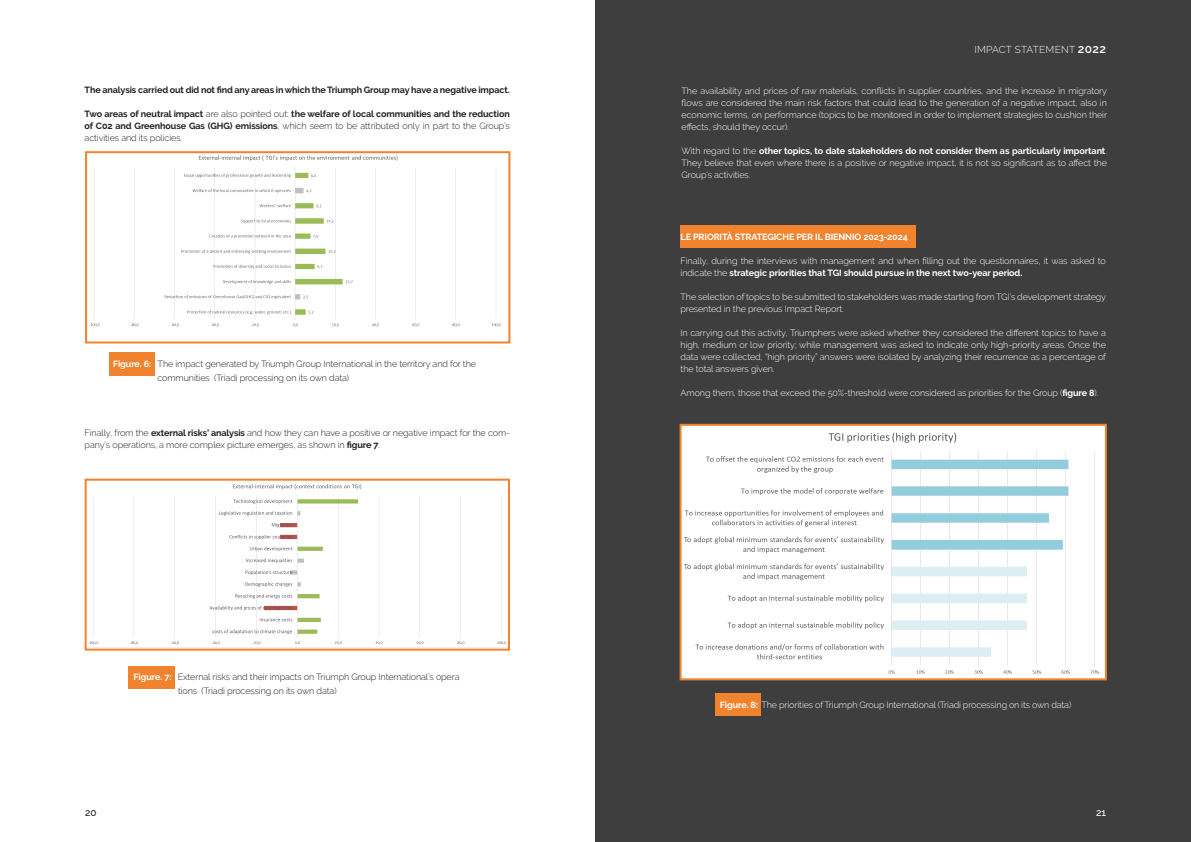
<style>
.page{position:relative;width:1191px;height:842px;background:#fff}
.page>*{position:absolute;margin:0;border:0;box-sizing:border-box;transform-origin:0 0}
.t1{font:300 10px "Raleway";letter-spacing:.025em;color:#fff}
.t2{font:500 10px "Raleway";color:#231f20}
.t3{font:500 10px "Raleway";color:#fff}
.t4{font:300 9px/12px "Raleway";letter-spacing:-.01em;color:#fff;text-align:justify}
.t5{font:300 9px/12px "Raleway";letter-spacing:-.01em;color:#231f20}
.t6{font:700 9px/12px "Raleway";letter-spacing:-.01em;color:#231f20;text-align:justify}
.t7{font:700 9px "Raleway";letter-spacing:-.01em;color:#fff}
.s1{font-weight:300}
.s2{font-weight:700;color:#fff}
.s3{font-weight:700}
.s4{font-weight:600;font-size:12px}
</style>
<div class="page">
<img style="left:89px;top:155px;width:412px;height:172px">
<div style="left:85px;top:151px;width:425px;height:192px;border:2px solid #fff"></div>
<div style="left:109px;top:353px;width:45px;height:22px;background:#f1832e"></div>
<img style="left:88px;top:484px;width:419px;height:164px">
<div style="left:85px;top:479px;width:425px;height:172px;border:2px solid #fff"></div>
<div style="left:129px;top:666px;width:45px;height:22px;background:#f1832e"></div>
<div style="left:595px;top:0;width:596px;height:842px;background:#3e3e3f"></div>
<div style="left:680px;top:225px;width:235px;height:23px;background:#f1832e"></div>
<img style="left:682px;top:427px;width:422px;height:250px">
<div style="left:679px;top:424px;width:428px;height:256px;border:2px solid #fff"></div>
<div style="left:715px;top:694px;width:45px;height:22px;background:#f1832e"></div>
<p class="t6" style="left:85px;top:84px;width:427px">The analysis carried out did not find any areas in which the Triumph Group may have a negative impact.</p>
<p class="t6" style="left:85px;top:108px;width:427px">Two areas of neutral impact <span class="s1">are also pointed out:</span> the welfare of local communities and the reduction of C02 and Greenhouse Gas (GHG) emissions<span class="s1">, which seem to be attributed only in part to the Group’s activities and its policies.</span></p>
<p class="t5" style="left:113px;top:358px;width:364px"><span class="s2">Figure. 6:</span> The impact generated by Triumph Group International in the territory and for the</p>
<p class="t5" style="left:157px;top:372px;width:193px">communities (Triadi processing on its own data)</p>
<p class="t5" style="left:85px;top:427px;width:427px">Finally, from the <span class="s3">external risks’ analysis</span> and how they can have a positive or negative impact for the com&shy;pany’s operations, a more complex picture emerges, as shown in <span class="s3">figure 7</span>.</p>
<p class="t5" style="left:134px;top:671px;width:327px"><span class="s2">Figure. 7:</span> External risks and their impacts on Triumph Group International’s opera</p>
<p class="t5" style="left:178px;top:685px;width:160px">tions (Triadi processing on its own data)</p>
<p class="t2" style="left:85px;top:807px;width:13px">20</p>
<p class="t1" style="left:974px;top:44px;width:133px">IMPACT STATEMENT <span class="s4">2022</span></p>
<p class="t4" style="left:681px;top:84px;width:427px">The availability and prices of raw materials, conflicts in supplier countries, and the increase in migratory flows are considered the main risk factors that could lead to the generation of a negative impact, also in economic terms, on performance (topics to be monitored in order to implement strategies to cushion their effects, should they occur).</p>
<p class="t4" style="left:681px;top:144px;width:427px">With regard to the <span class="s3">other topics, to date stakeholders do not consider them as particularly important</span>.<br>They believe that even where there is a positive or negative impact, it is not so significant as to affect the Group’s activities.</p>
<p class="t7" style="left:680px;top:232px;width:229px">LE PRIORITÀ STRATEGICHE PER IL BIENNIO 2023-2024</p>
<p class="t4" style="left:680px;top:255px;width:427px">Finally, during the interviews with management and when filling out the questionnaires, it was asked to indicate the <span class="s3">strategic priorities that TGI should pursue in the next two-year period.</span></p>
<p class="t4" style="left:680px;top:291px;width:427px">The selection of topics to be submitted to stakeholders was made starting from TGI’s development strategy presented in the previous Impact Report.</p>
<p class="t4" style="left:680px;top:327px;width:427px">In carrying out this activity, Triumphers were asked whether they considered the different topics to have a high, medium or low priority; while management was asked to indicate only high-priority areas. Once the data were collected, “high priority” answers were isolated by analyzing their recurrence as a percentage of the total answers given.</p>
<p class="t4" style="left:680px;top:387px;width:419px">Among them, those that exceed the 50%-threshold were considered as priorities for the Group (<span class="s3">figure 8</span>).</p>
<p class="t4" style="left:720px;top:698px;width:353px"><span class="s3">Figure. 8:</span> The priorities of Triumph Group International (Triadi processing on its own data)</p>
<p class="t3" style="left:1096px;top:807px;width:11px">21</p>
</div>
